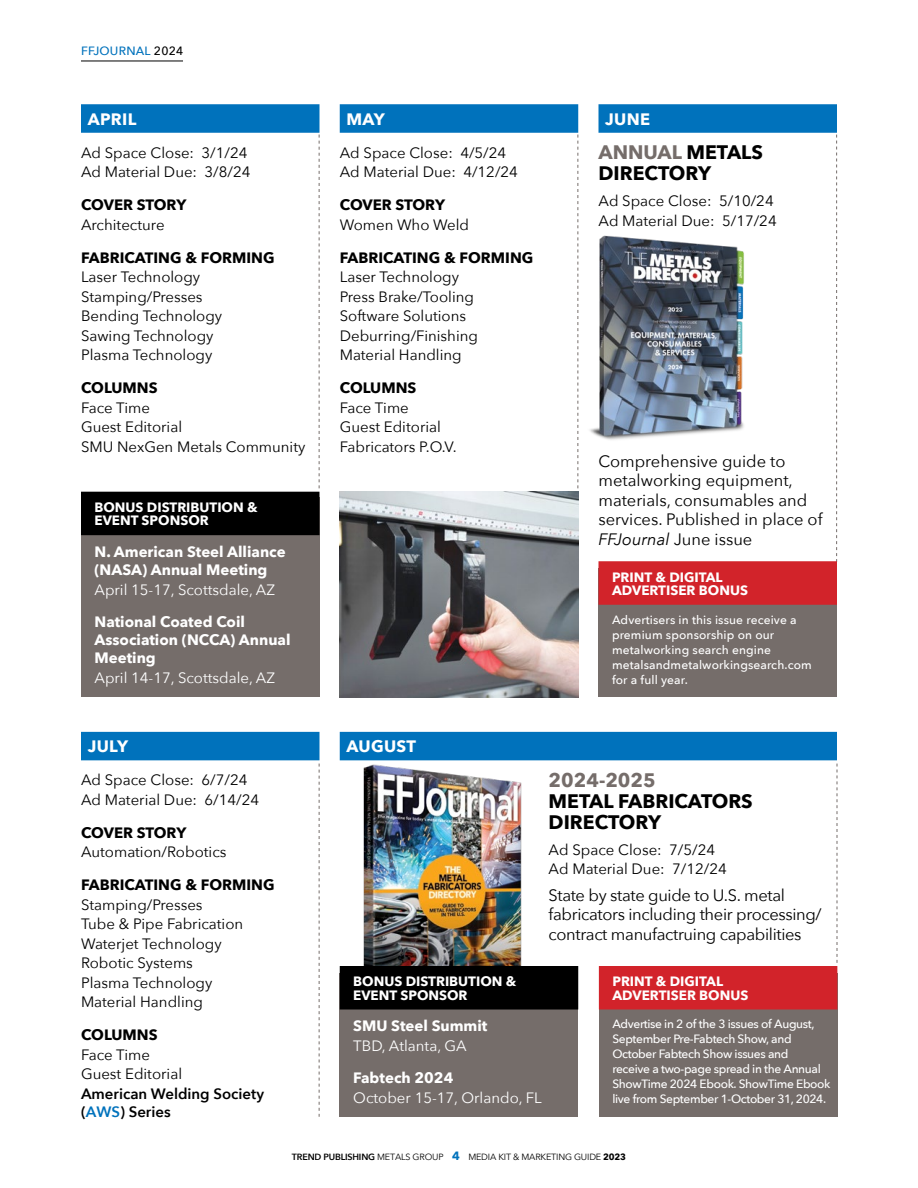
<style>
.page{position:relative;width:918px;height:1188px;background:#fff}
.page>*{position:absolute;margin:0;border:0;box-sizing:border-box;transform-origin:0 0}
.t1{font:700 19.5px/21px "Avenir Next";color:#000}
.t2{font:700 19.5px "Avenir Next";color:#756d6a}
.t3{font:16.5px/19.5px "Avenir Next";color:#000}
.t4{font:16.5px/19.5px "Avenir Next";letter-spacing:-.02em;color:#000}
.t5{font:700 16.5px "Avenir Next";letter-spacing:.02em;color:#fff}
.t6{font:15px/19.5px "Avenir Next";color:#000}
.t7{font:700 15px/18px "Avenir Next";color:#fff}
.t8{font:700 15px "Avenir Next";color:#000}
.t9{font:15px "Avenir Next";color:#fff}
.t10{font:600 15px/18px "Avenir Next";color:#000}
.t11{font:700 13.5px/13.5px "Avenir Next";color:#fff}
.t12{font:500 12px/15px "Avenir Next";letter-spacing:-.03em;color:#fff}
.t13{font:500 12px/15px "Avenir Next";letter-spacing:.01em;color:#fff}
.t14{font:500 12px "Avenir Next";letter-spacing:.02em;color:#0072bc}
.t15{font:9px "Avenir Next";letter-spacing:-.02em;color:#000}
.s1{color:#000}
.s2{color:#0072bc}
.s3{color:#756d6a}
.s4{font-style:italic}
.s5{font-weight:600}
.s6{font-weight:700;font-size:12px;color:#0072bc}
.s7{font-weight:700}
</style>
<div class="page">
<hr style="left:81px;top:61px;width:102px;height:1px;background:#000">
<div style="left:81px;top:104px;width:239px;height:29px;background:#0072bc"></div>
<div style="left:340px;top:104px;width:238px;height:29px;background:#0072bc"></div>
<div style="left:598px;top:104px;width:239px;height:29px;background:#0072bc"></div>
<svg style="left:319px;top:764px;width:1px;height:353px"></svg>
<svg style="left:837px;top:764px;width:1px;height:199px"></svg>
<svg style="left:836px;top:135px;width:1px;height:426px"></svg>
<svg style="left:578px;top:135px;width:1px;height:353px"></svg>
<svg style="left:319px;top:135px;width:1px;height:353px"></svg>
<div style="left:81px;top:498px;width:239px;height:199px;background:#756d6a"></div>
<div style="left:81px;top:492px;width:239px;height:43px;background:#000"></div>
<div style="left:598px;top:568px;width:239px;height:129px;background:#756d6a"></div>
<div style="left:598px;top:561px;width:239px;height:44px;background:#d2232a"></div>
<img style="left:590px;top:235px;width:154px;height:205px">
<div style="left:81px;top:732px;width:239px;height:28px;background:#0072bc"></div>
<div style="left:340px;top:732px;width:497px;height:28px;background:#0072bc"></div>
<img style="left:339px;top:757px;width:210px;height:265px">
<img style="left:340px;top:492px;width:238px;height:205px">
<div style="left:340px;top:973px;width:238px;height:144px;background:#756d6a"></div>
<div style="left:340px;top:966px;width:238px;height:44px;background:#000"></div>
<div style="left:599px;top:973px;width:238px;height:144px;background:#756d6a"></div>
<div style="left:599px;top:966px;width:238px;height:44px;background:#d2232a"></div>
<p class="t14" style="left:81px;top:41px;width:104px">FFJOURNAL <span class="s1">2024</span></p>
<p class="t5" style="left:88px;top:104px;width:50px">APRIL</p>
<p class="t6" style="left:81px;top:142px;width:171px">Ad Space Close: 3/1/24<br>Ad Material Due: 3/8/24</p>
<p class="t8" style="left:81px;top:192px;width:107px">COVER STORY</p>
<p class="t6" style="left:81px;top:214px;width:85px">Architecture</p>
<p class="t8" style="left:81px;top:244px;width:195px">FABRICATING &amp; FORMING</p>
<p class="t6" style="left:81px;top:266px;width:143px">Laser Technology<br>Stamping/Presses<br>Bending Technology<br>Sawing Technology<br>Plasma Technology</p>
<p class="t8" style="left:81px;top:375px;width:78px">COLUMNS</p>
<p class="t6" style="left:81px;top:397px;width:226px">Face Time<br>Guest Editorial<br>SMU NexGen Metals Community</p>
<p class="t11" style="left:94px;top:500px;width:165px">BONUS DISTRIBUTION &amp;<br>EVENT SPONSOR</p>
<p class="t7" style="left:94px;top:542px;width:193px">N. American Steel Alliance (NASA) Annual Meeting</p>
<p class="t9" style="left:94px;top:577px;width:182px">April 15-17, Scottsdale, AZ</p>
<p class="t7" style="left:94px;top:612px;width:198px">National Coated Coil<br>Association (NCCA) Annual<br>Meeting</p>
<p class="t9" style="left:94px;top:665px;width:182px">April 14-17, Scottsdale, AZ</p>
<p class="t5" style="left:88px;top:732px;width:42px">JULY</p>
<p class="t6" style="left:81px;top:770px;width:180px">Ad Space Close: 6/7/24<br>Ad Material Due: 6/14/24</p>
<p class="t8" style="left:81px;top:819px;width:107px">COVER STORY</p>
<p class="t6" style="left:81px;top:842px;width:147px">Automation/Robotics</p>
<p class="t8" style="left:81px;top:872px;width:195px">FABRICATING &amp; FORMING</p>
<p class="t6" style="left:81px;top:894px;width:164px">Stamping/Presses<br>Tube &amp; Pipe Fabrication<br>Waterjet Technology<br>Robotic Systems<br>Plasma Technology<br>Material Handling</p>
<p class="t8" style="left:81px;top:1022px;width:78px">COLUMNS</p>
<p class="t6" style="left:81px;top:1044px;width:103px">Face Time<br>Guest Editorial</p>
<p class="t10" style="left:81px;top:1084px;width:185px">American Welding Society (<span class="s2">AWS</span>) Series</p>
<p class="t5" style="left:346px;top:104px;width:40px">MAY</p>
<p class="t6" style="left:340px;top:142px;width:180px">Ad Space Close: 4/5/24<br>Ad Material Due: 4/12/24</p>
<p class="t8" style="left:340px;top:192px;width:107px">COVER STORY</p>
<p class="t6" style="left:340px;top:214px;width:131px">Women Who Weld</p>
<p class="t8" style="left:340px;top:244px;width:195px">FABRICATING &amp; FORMING</p>
<p class="t6" style="left:340px;top:266px;width:140px">Laser Technology<br>Press Brake/Tooling<br>Software Solutions<br>Deburring/Finishing<br>Material Handling</p>
<p class="t8" style="left:340px;top:375px;width:78px">COLUMNS</p>
<p class="t6" style="left:340px;top:397px;width:118px">Face Time<br>Guest Editorial<br>Fabricators P.O.V.</p>
<p class="t5" style="left:605px;top:104px;width:46px">JUNE</p>
<h1 class="t1" style="left:598px;top:141px;width:166px"><span class="s3">ANNUAL</span> METALS<br>DIRECTORY</h1>
<p class="t6" style="left:598px;top:191px;width:180px">Ad Space Close: 5/10/24<br>Ad Material Due: 5/17/24</p>
<p class="t3" style="left:598px;top:450px;width:226px">Comprehensive guide to metalworking equipment, materials, consumables and services. Published in place of<br><span class="s4">FFJournal</span> June issue</p>
<p class="t11" style="left:612px;top:570px;width:138px">PRINT &amp; DIGITAL<br>ADVERTISER BONUS</p>
<p class="t13" style="left:612px;top:611px;width:201px">Advertisers in this issue receive a premium sponsorship on our metalworking search engine metalsandmetalworkingsearch.com for a full year.</p>
<p class="t5" style="left:346px;top:732px;width:71px">AUGUST</p>
<h1 class="t2" style="left:549px;top:763px;width:109px">2024-2025</h1>
<h1 class="t1" style="left:549px;top:790px;width:206px">METAL FABRICATORS<br>DIRECTORY</h1>
<p class="t6" style="left:549px;top:839px;width:180px">Ad Space Close: 7/5/24<br>Ad Material Due: 7/12/24</p>
<p class="t4" style="left:549px;top:884px;width:275px">State by state guide to U.S. metal fabricators including their processing/ contract manufactruing capabilities</p>
<p class="t11" style="left:353px;top:975px;width:165px">BONUS DISTRIBUTION &amp;<br>EVENT SPONSOR</p>
<p class="t7" style="left:353px;top:1017px;width:136px">SMU Steel Summit</p>
<p class="t9" style="left:353px;top:1034px;width:115px">TBD, Atlanta, GA</p>
<p class="t7" style="left:353px;top:1068px;width:102px">Fabtech 2024</p>
<p class="t9" style="left:353px;top:1085px;width:190px">October 15-17, Orlando, FL</p>
<p class="t11" style="left:612px;top:975px;width:138px">PRINT &amp; DIGITAL<br>ADVERTISER BONUS</p>
<p class="t12" style="left:612px;top:1016px;width:220px">Advertise in 2 of the 3 issues of August, September Pre-Fabtech Show, and October Fabtech Show issues and<br>receive a two-page spread in the Annual ShowTime 2024 Ebook. ShowTime Ebook live from September 1-October 31, 2024.</p>
<p class="t15" style="left:292px;top:1149px;width:336px"><span class="s5">TREND PUBLISHING</span> METALS GROUP <span class="s6">4</span> MEDIA KIT &amp; MARKETING GUIDE <span class="s7">2023</span></p>
</div>
